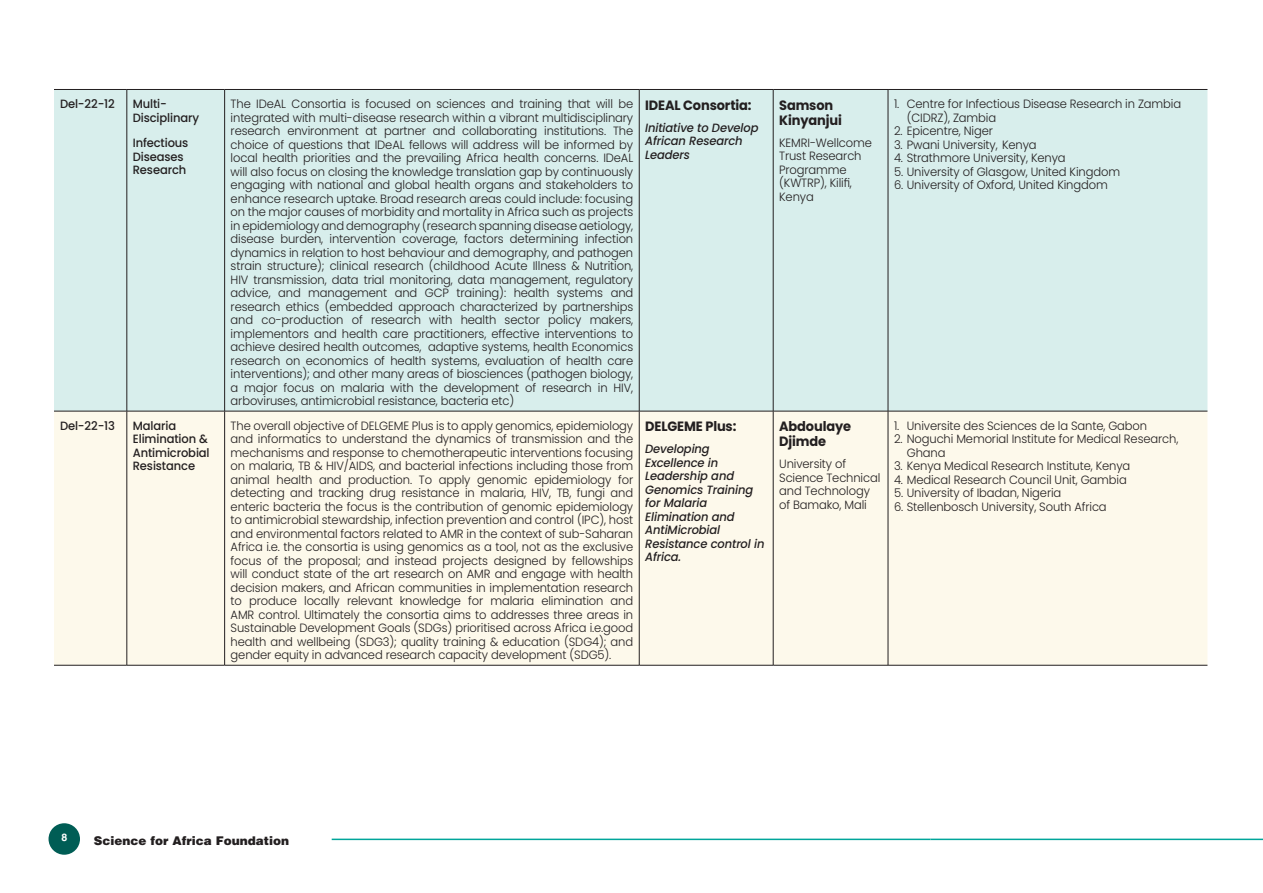
<style>
.page{position:relative;width:1263px;height:893px;background:#fff}
.page>*{position:absolute;margin:0;border:0;box-sizing:border-box;transform-origin:0 0}
.t1{font:700 13.5px/15px "Poppins";letter-spacing:-.01em;color:#231f20;scale:.96 1}
.t2{font:300 12px/13.5px "Poppins";letter-spacing:-.01em;color:#231f20;scale:.96 1}
.t3{font:italic 500 12px/13.5px "Poppins";letter-spacing:-.01em;color:#231f20;scale:.96 1}
.t4{font:500 12px/13.5px "Poppins";letter-spacing:-.01em;color:#231f20;scale:.96 1}
.t5{font:900 12px "Helvetica LT Std";color:#231f20}
.t6{font:700 10.5px "Helvetica LT Std";color:#fff}
</style>
<div class="page">
<hr style="left:332px;top:839px;width:598px;height:1px;background:#00a59a">
<hr style="left:930px;top:839px;width:333px;height:1px;background:#00a59a">
<div style="left:49px;top:823px;width:31px;height:32px;background:#005d55;border-radius:50%"></div>
<div style="left:54px;top:90px;width:1153px;height:321px;background:#d8eeec"></div>
<div style="left:54px;top:412px;width:1153px;height:253px;background:#fdf9eb"></div>
<hr style="left:54px;top:89px;width:73px;height:1px;background:#231f20">
<hr style="left:127px;top:89px;width:98px;height:1px;background:#231f20">
<hr style="left:127px;top:90px;width:1px;height:321px;background:#231f20">
<hr style="left:225px;top:89px;width:414px;height:1px;background:#231f20">
<hr style="left:224px;top:90px;width:1px;height:321px;background:#231f20">
<hr style="left:639px;top:89px;width:134px;height:1px;background:#231f20">
<hr style="left:639px;top:90px;width:1px;height:321px;background:#231f20">
<hr style="left:773px;top:89px;width:115px;height:1px;background:#231f20">
<hr style="left:773px;top:90px;width:1px;height:321px;background:#231f20">
<hr style="left:888px;top:89px;width:319px;height:1px;background:#231f20">
<hr style="left:888px;top:90px;width:1px;height:321px;background:#231f20">
<hr style="left:54px;top:411px;width:73px;height:1px;background:#231f20">
<hr style="left:127px;top:411px;width:98px;height:1px;background:#231f20">
<hr style="left:127px;top:411px;width:1px;height:254px;background:#231f20">
<hr style="left:225px;top:411px;width:414px;height:1px;background:#231f20">
<hr style="left:224px;top:411px;width:1px;height:254px;background:#231f20">
<hr style="left:639px;top:411px;width:134px;height:1px;background:#231f20">
<hr style="left:639px;top:411px;width:1px;height:254px;background:#231f20">
<hr style="left:773px;top:411px;width:115px;height:1px;background:#231f20">
<hr style="left:773px;top:411px;width:1px;height:254px;background:#231f20">
<hr style="left:888px;top:411px;width:319px;height:1px;background:#231f20">
<hr style="left:888px;top:411px;width:1px;height:254px;background:#231f20">
<hr style="left:54px;top:665px;width:73px;height:1px;background:#231f20">
<hr style="left:127px;top:665px;width:98px;height:1px;background:#231f20">
<hr style="left:225px;top:665px;width:414px;height:1px;background:#231f20">
<hr style="left:639px;top:665px;width:134px;height:1px;background:#231f20">
<hr style="left:773px;top:665px;width:115px;height:1px;background:#231f20">
<hr style="left:888px;top:665px;width:319px;height:1px;background:#231f20">
<p class="t4" style="left:60px;top:97px;width:59px">Del-22-12</p>
<p class="t4" style="left:133px;top:97px;width:71px">Multi-<br>Disciplinary</p>
<p class="t4" style="left:133px;top:136px;width:59px">Infectious<br>Diseases<br>Research</p>
<p class="t2" style="left:231px;top:97px;width:421px;text-align:justify">The IDeAL Consortia is focused on sciences and training that will be integrated with multi-disease research within a vibrant multidisciplinary research environment at partner and collaborating institutions. The choice of questions that IDeAL fellows will address will be informed by local health priorities and the prevailing Africa health concerns. IDeAL will also focus on closing the knowledge translation gap by continuously engaging with national and global health organs and stakeholders to enhance research uptake. Broad research areas could include: focusing on the major causes of morbidity and mortality in Africa such as projects in epidemiology and demography (research spanning disease aetiology, disease burden, intervention coverage, factors determining infection dynamics in relation to host behaviour and demography, and pathogen strain structure); clinical research (childhood Acute Illness &amp; Nutrition, HIV transmission, data trial monitoring, data management, regulatory advice, and management and GCP training): health systems and research ethics (embedded approach characterized by partnerships and co-production of research with health sector policy makers, implementors and health care practitioners, effective interventions to achieve desired health outcomes, adaptive systems, health Economics research on economics of health systems, evaluation of health care interventions); and other many areas of biosciences (pathogen biology, a major focus on malaria with the development of research in HIV, arboviruses, antimicrobial resistance, bacteria etc)</p>
<p class="t1" style="left:645px;top:97px;width:112px">IDEAL Consortia:</p>
<p class="t3" style="left:645px;top:121px;width:119px">Initiative to Develop<br>African Research<br>Leaders</p>
<p class="t4" style="left:60px;top:419px;width:59px">Del-22-13</p>
<p class="t4" style="left:133px;top:419px;width:82px">Malaria<br>Elimination &amp;<br>Antimicrobial<br>Resistance</p>
<p class="t2" style="left:231px;top:419px;width:421px;text-align:justify">The overall objective of DELGEME Plus is to apply genomics, epidemiology and informatics to understand the dynamics of transmission and the mechanisms and response to chemotherapeutic interventions focusing on malaria, TB &amp; HIV/AIDS, and bacterial infections including those from animal health and production. To apply genomic epidemiology for detecting and tracking drug resistance in malaria, HIV, TB, fungi and enteric bacteria the focus is the contribution of genomic epidemiology to antimicrobial stewardship, infection prevention and control (IPC), host and environmental factors related to AMR in the context of sub-Saharan Africa i.e. the consortia is using genomics as a tool, not as the exclusive focus of the proposal; and instead projects designed by fellowships will conduct state of the art research on AMR and engage with health decision makers, and African communities in implementation research to produce locally relevant knowledge for malaria elimination and AMR control. Ultimately the consortia aims to addresses three areas in Sustainable Development Goals (SDGs) prioritised across Africa i.e.good health and wellbeing (SDG3); quality training &amp; education (SDG4); and gender equity in advanced research capacity development (SDG5).</p>
<p class="t1" style="left:645px;top:419px;width:96px">DELGEME Plus:</p>
<p class="t3" style="left:645px;top:442px;width:126px">Developing<br>Excellence in<br>Leadership and<br>Genomics Training for Malaria<br>Elimination and<br>AntiMicrobial<br>Resistance control in<br>Africa.</p>
<p class="t1" style="left:779px;top:97px;width:67px">Samson<br>Kinyanjui</p>
<p class="t2" style="left:779px;top:136px;width:98px">KEMRI-Wellcome<br>Trust Research<br>Programme (KWTRP), Kilifi,<br>Kenya</p>
<p class="t2" style="left:907px;top:97px;width:287px;text-indent:-13px">1. Centre for Infectious Disease Research in Zambia (CIDRZ), Zambia</p>
<p class="t2" style="left:894px;top:124px;width:105px">2. Epicentre, Niger</p>
<p class="t2" style="left:894px;top:138px;width:150px">3. Pwani University, Kenya</p>
<p class="t2" style="left:894px;top:151px;width:180px">4. Strathmore University, Kenya</p>
<p class="t2" style="left:894px;top:165px;width:237px">5. University of Glasgow, United Kingdom</p>
<p class="t2" style="left:894px;top:178px;width:224px">6. University of Oxford, United Kingdom</p>
<p class="t1" style="left:779px;top:419px;width:76px">Abdoulaye<br>Djimde</p>
<p class="t2" style="left:779px;top:457px;width:107px">University of<br>Science Technical and Technology of Bamako, Mali</p>
<p class="t2" style="left:894px;top:419px;width:265px">1. Universite des Sciences de la Sante, Gabon</p>
<p class="t2" style="left:907px;top:432px;width:284px;text-indent:-13px">2. Noguchi Memorial Institute for Medical Research,<br>Ghana</p>
<p class="t2" style="left:894px;top:459px;width:248px">3. Kenya Medical Research Institute, Kenya</p>
<p class="t2" style="left:894px;top:473px;width:244px">4. Medical Research Council Unit, Gambia</p>
<p class="t2" style="left:894px;top:486px;width:176px">5. University of Ibadan, Nigeria</p>
<p class="t2" style="left:894px;top:500px;width:223px">6. Stellenbosch University, South Africa</p>
<p class="t6" style="left:61px;top:831px;width:7px">8</p>
<p class="t5" style="left:94px;top:832px;width:197px">Science for Africa Foundation</p>
</div>
